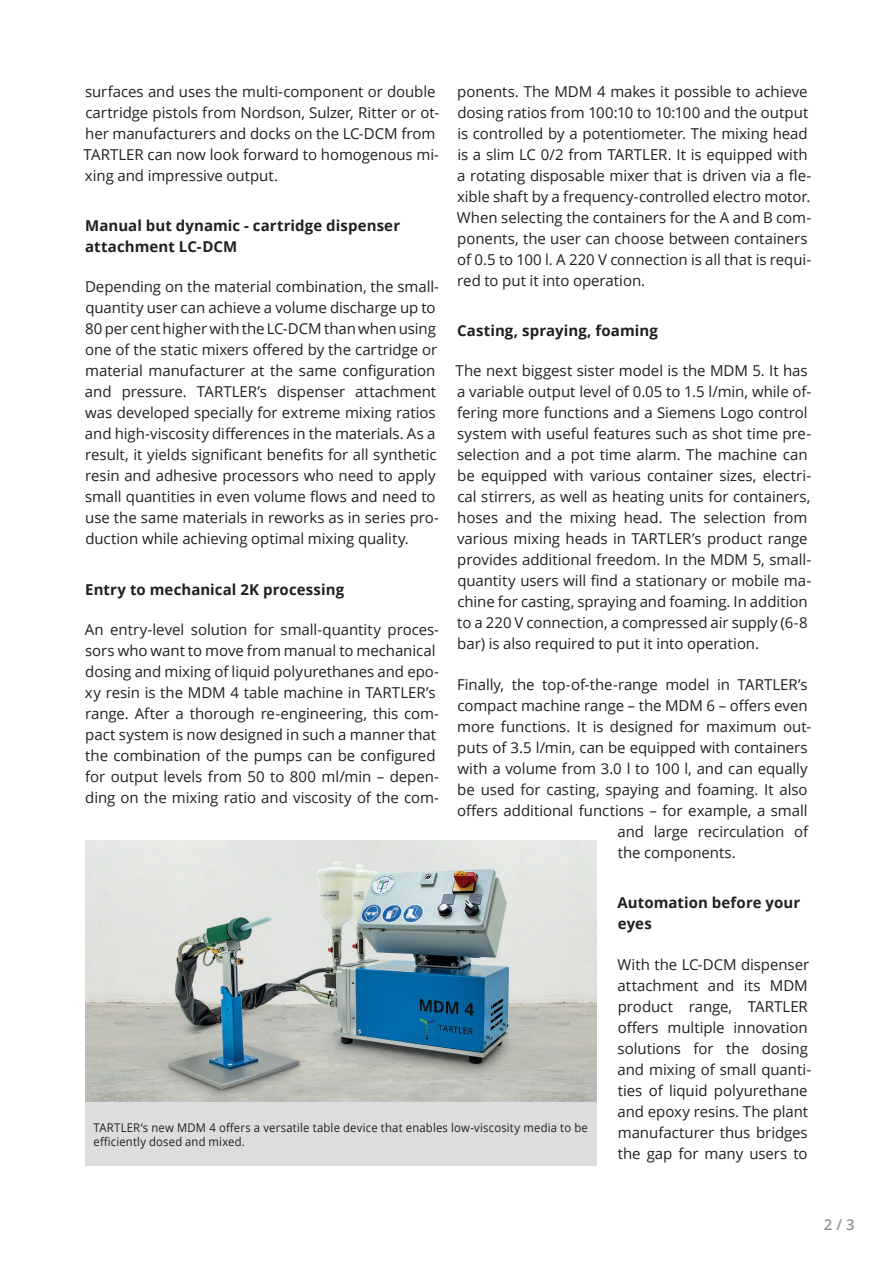
<style>
.page{position:relative;width:893px;height:1263px;background:#fff}
.page>*{position:absolute;margin:0;border:0;box-sizing:border-box;transform-origin:0 0}
.t1{font:15px/21px "Open Sans";letter-spacing:-.005em;color:#231f20}
.t2{font:700 15px/21px "Open Sans";letter-spacing:.005em;color:#231f20}
.t3{font:600 15px "Open Sans";color:#939598}
.t4{font:12px/14.2px "Open Sans";letter-spacing:.015em;color:#231f20;scale:.94 1}
</style>
<div class="page">
<img style="left:85px;top:840px;width:511px;height:262px">
<div style="left:85px;top:1102px;width:511px;height:64px;background:#dcdddf"></div>
<p class="t1" style="left:84px;top:80px;width:357px">surfaces and uses the multi-component or double cartridge pistols from Nordson, Sulzer, Ritter or ot&shy;her manufacturers and docks on the LC-DCM from TARTLER can now look forward to homogenous mi&shy;xing and impressive output.</p>
<p class="t2" style="left:85px;top:214px;width:316px">Manual but dynamic - cartridge dispenser attachment LC-DCM</p>
<p class="t1" style="left:85px;top:276px;width:356px">Depending on the material combination, the small&shy;quantity user can achieve a volume discharge up to 80 per cent higher with the LC-DCM than when using one of the static mixers offered by the cartridge or material manufacturer at the same configuration and pressure. TARTLER’s dispenser attachment was developed specially for extreme mixing ratios and high-viscosity differences in the materials. As a result, it yields significant benefits for all synthetic resin and adhesive processors who need to apply small quantities in even volume flows and need to use the same materials in reworks as in series pro&shy;duction while achieving optimal mixing quality.</p>
<p class="t2" style="left:85px;top:578px;width:260px">Entry to mechanical 2K processing</p>
<p class="t1" style="left:85px;top:619px;width:356px">An entry-level solution for small-quantity proces&shy;sors who want to move from manual to mechanical dosing and mixing of liquid polyurethanes and epo&shy;xy resin is the MDM 4 table machine in TARTLER’s range. After a thorough re-engineering, this com&shy;pact system is now designed in such a manner that the combination of the pumps can be configured for output levels from 50 to 800 ml/min – depen&shy;ding on the mixing ratio and viscosity of the com-</p>
<p class="t1" style="left:457px;top:80px;width:356px">ponents. The MDM 4 makes it possible to achieve dosing ratios from 100:10 to 10:100 and the output is controlled by a potentiometer. The mixing head is a slim LC 0/2 from TARTLER. It is equipped with a rotating disposable mixer that is driven via a fle&shy;xible shaft by a frequency-controlled electro motor.<br>When selecting the containers for the A and B com&shy;ponents, the user can choose between containers of 0.5 to 100 l. A 220 V connection is all that is requi&shy;red to put it into operation.</p>
<p class="t2" style="left:457px;top:319px;width:202px">Casting, spraying, foaming</p>
<p class="t1" style="left:456px;top:360px;width:357px">The next biggest sister model is the MDM 5. It has a variable output level of 0.05 to 1.5 l/min, while of&shy;fering more functions and a Siemens Logo control system with useful features such as shot time pre&shy;selection and a pot time alarm. The machine can be equipped with various container sizes, electri&shy;cal stirrers, as well as heating units for containers, hoses and the mixing head. The selection from various mixing heads in TARTLER’s product range provides additional freedom. In the MDM 5, small&shy;quantity users will find a stationary or mobile ma&shy;chine for casting, spraying and foaming. In addition to a 220 V connection, a compressed air supply (6-8 bar) is also required to put it into operation.</p>
<p class="t1" style="left:457px;top:673px;width:352px">Finally, the top-of-the-range model in TARTLER’s</p>
<p class="t1" style="left:457px;top:694px;width:352px">compact machine range – the MDM 6 – offers even</p>
<p class="t1" style="left:457px;top:715px;width:355px">more functions. It is designed for maximum out-</p>
<p class="t1" style="left:457px;top:736px;width:352px">puts of 3.5 l/min, can be equipped with containers</p>
<p class="t1" style="left:457px;top:757px;width:352px">with a volume from 3.0 l to 100 l, and can equally</p>
<p class="t1" style="left:457px;top:778px;width:352px">be used for casting, spaying and foaming. It also</p>
<p class="t1" style="left:457px;top:799px;width:352px">offers additional functions – for example, a small</p>
<p class="t1" style="left:617px;top:820px;width:192px">and large recirculation of</p>
<p class="t1" style="left:618px;top:841px;width:119px">the components.</p>
<p class="t2" style="left:617px;top:892px;width:184px">Automation before your eyes</p>
<p class="t1" style="left:617px;top:953px;width:195px">With the LC-DCM dispenser attachment and its MDM product range, TARTLER offers multiple innovation solutions for the dosing and mixing of small quanti&shy;ties of liquid polyurethane and epoxy resins. The plant manufacturer thus bridges the gap for many users to</p>
<p class="t4" style="left:94px;top:1120px;width:527px">TARTLER‘s new MDM 4 offers a versatile table device that enables low-viscosity media to be efficiently dosed and mixed.</p>
<p class="t3" style="left:824px;top:1214px;width:32px">2 / 3</p>
</div>
